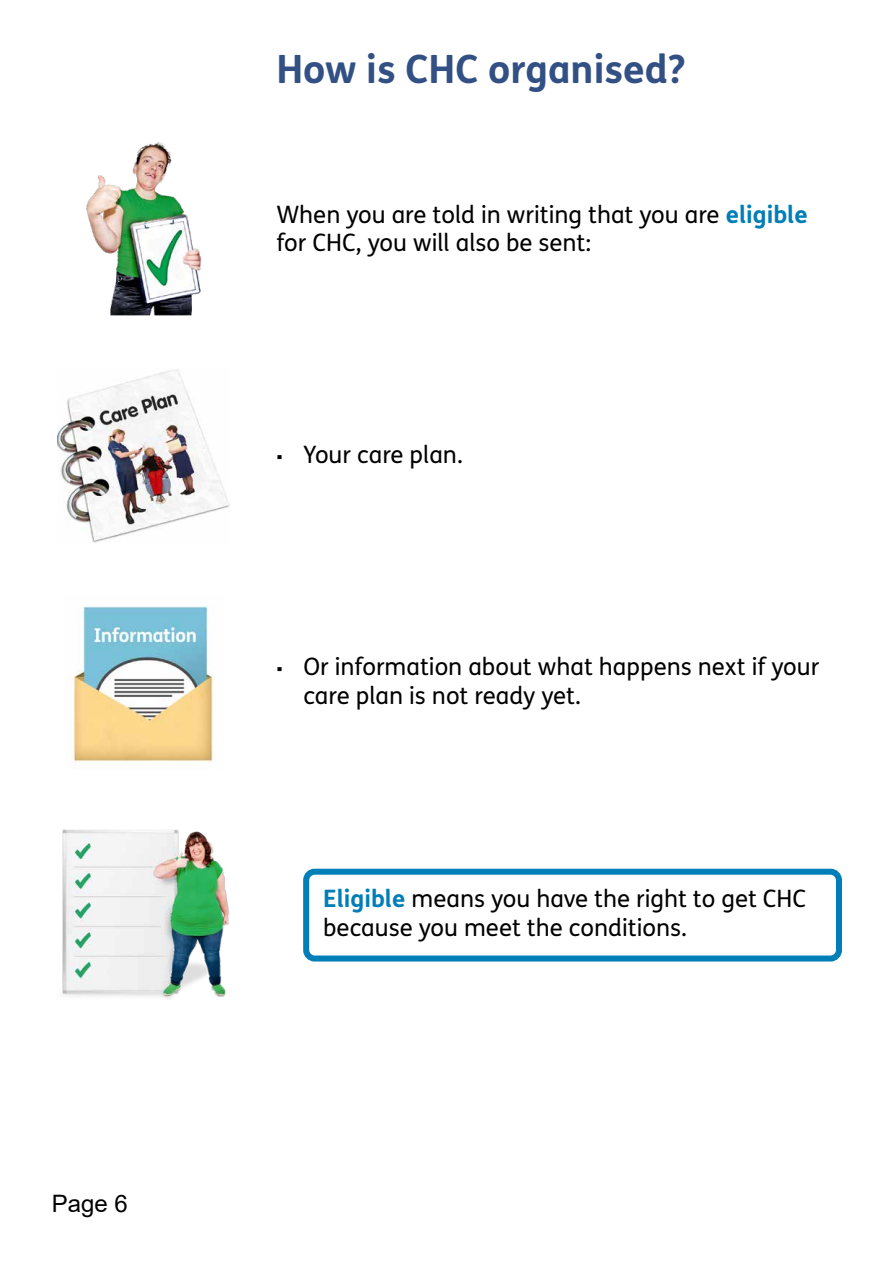
<style>
.page{position:relative;width:893px;height:1263px;background:#fff}
.page>*{position:absolute;margin:0;border:0;box-sizing:border-box;transform-origin:0 0}
.t1{font:700 39px "FS Me Pro";color:#325084}
.Bodytext{font:24px/28.8px "FS Me Pro";color:#000}
.Box_text_for_bullet{font:24px/28.8px "FS Me Pro";color:#000}
.t2{font:24px "Arial";color:#000}
.s1{font-weight:700;color:#007eb7}
.s2{font-family:"Verdana";font-size:18px}
</style>
<div class="page">
<div style="left:303px;top:869px;width:539px;height:92px;border:6px solid #007eb7;border-radius:9px"></div>
<img style="left:86px;top:142px;width:116px;height:173px">
<img style="left:57px;top:369px;width:173px;height:173px">
<img style="left:65px;top:606px;width:149px;height:162px">
<img style="left:62px;top:829px;width:168px;height:170px">
<p class="t2" style="left:52px;top:1187px;width:78px">Page 6</p>
<h2 class="t1" style="left:276px;top:39px;width:411px">How is CHC organised?</h2>
<p class="Bodytext" style="left:276px;top:199px;width:533px">When you are told in writing that you are <span class="s1">eligible </span>for CHC, you will also be sent:</p>
<p class="Bodytext" style="left:276px;top:440px;width:188px"><span class="s2">▪</span> Your care plan.</p>
<p class="Bodytext" style="left:303px;top:651px;width:517px;text-indent:-27px"><span class="s2">▪</span> Or information about what happens next if your care plan is not ready yet.</p>
<p class="Box_text_for_bullet" style="left:323px;top:883px;width:485px"><span class="s1">Eligible</span> means you have the right to get CHC because you meet the conditions.</p>
</div>
